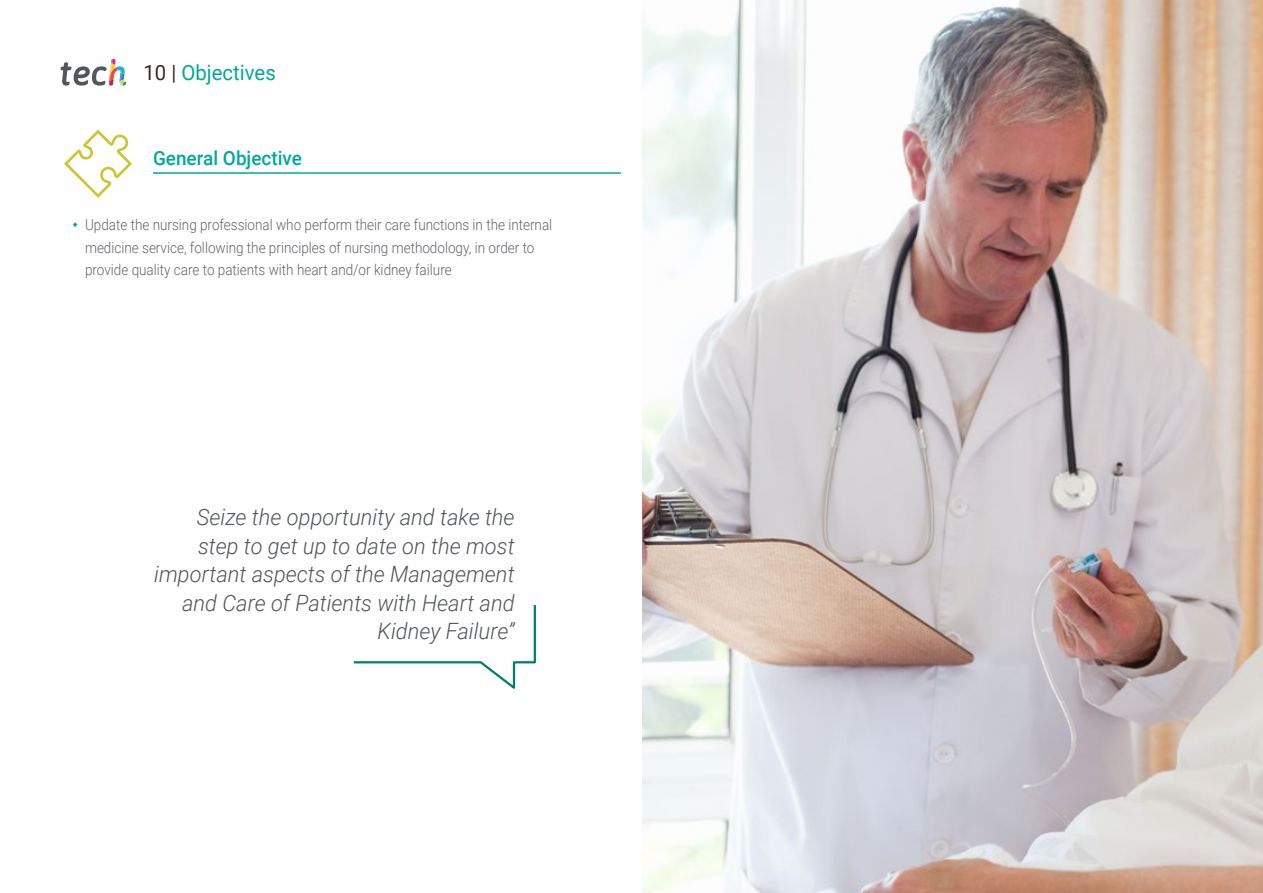
<style>
.page{position:relative;width:1263px;height:893px;background:#fff}
.page>*{position:absolute;margin:0;border:0;box-sizing:border-box;transform-origin:0 0}
.t1{font:italic 300 22.5px/28.5px "Roboto";color:#52555b;text-align:right}
.t2{font:21px "Roboto";color:#00a996}
.t3{font:500 19.5px "Roboto";color:#00a996}
.t4{font:300 15px/22.5px "Roboto";color:#61646a;scale:.9 1}
.s1{color:#312e20}
</style>
<div class="page">
<hr style="left:153px;top:173px;width:468px;height:1px;background:#00a996">
<svg style="left:64px;top:130px;width:68px;height:68px"></svg>
<img style="left:642px;top:0;width:621px;height:893px">
<svg style="left:61px;top:59px;width:65px;height:27px"></svg>
<svg style="left:353px;top:605px;width:183px;height:84px"></svg>
<h2 class="t2" style="left:144px;top:57px;width:134px"><span class="s1">10 |</span> Objectives</h2>
<h3 class="t3" style="left:153px;top:144px;width:150px">General Objective</h3>
<p class="t4" style="left:85px;top:213px;width:521px">Update the nursing professional who perform their care functions in the internal medicine service, following the principles of nursing methodology, in order to provide quality care to patients with heart and/or kidney failure</p>
<h1 class="t1" style="left:154px;top:502px;width:362px">Seize the opportunity and take the step to get up to date on the most important aspects of the Management and Care of Patients with Heart and<br>Kidney Failure”</h1>
</div>
